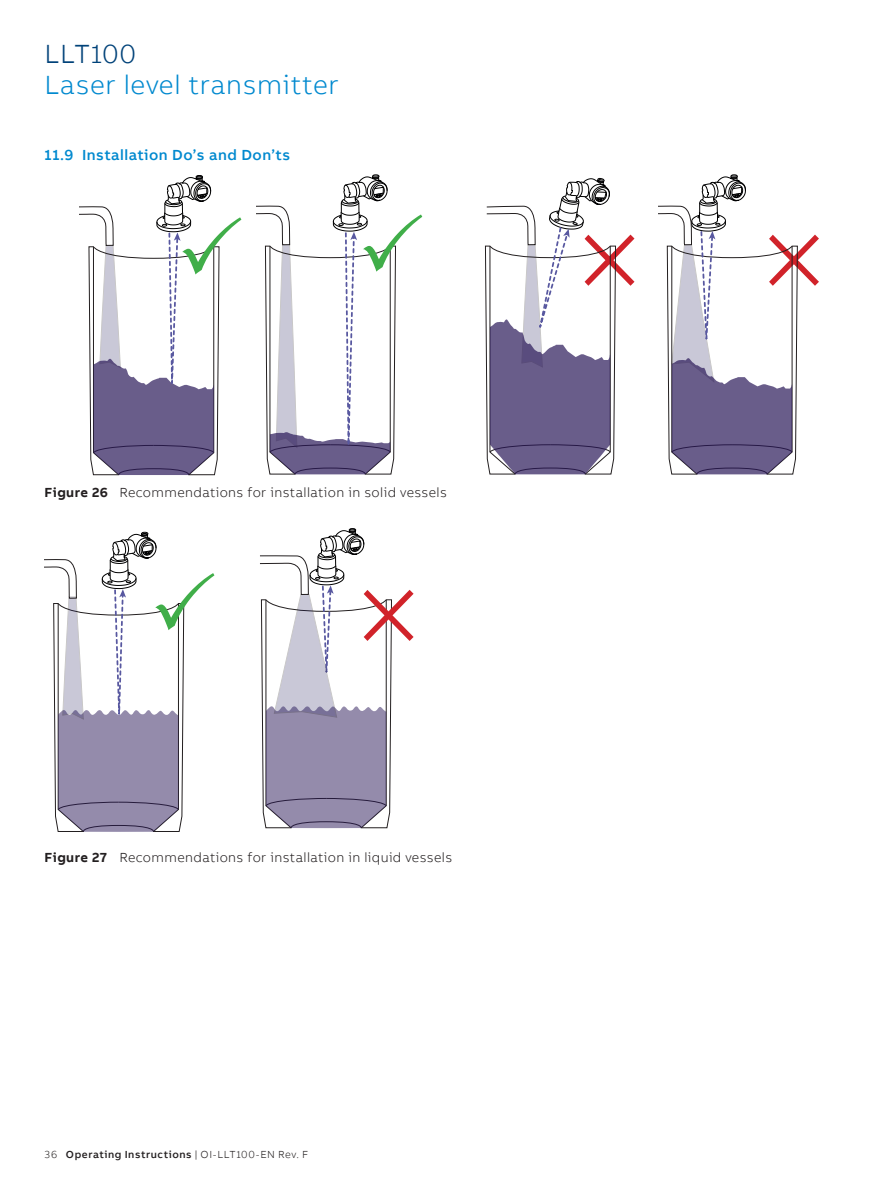
<style>
.page{position:relative;width:893px;height:1188px;background:#fff}
.page>*{position:absolute;margin:0;border:0;box-sizing:border-box;transform-origin:0 0}
.t1{font:108px "Minion Pro";color:#d1232a}
.t2{font:300 27px "AB Bvoice";letter-spacing:.025em;color:#0089cf}
.t3{font:300 27px "AB Bvoice";letter-spacing:.025em;color:#004279}
.t4{font:500 15px "AB Bvoice";letter-spacing:.03em;color:#0089cf}
.t5{font:300 13.5px "AB Bvoice";letter-spacing:.03em;color:#231f20}
.t6{font:500 10.5px "AB Bvoice";letter-spacing:.055em;color:#231f20}
.s1{font-weight:700}
.s2{font-weight:300}
</style>
<div class="page">
<svg style="left:658px;top:175px;width:140px;height:300px"></svg>
<svg style="left:485px;top:177px;width:131px;height:298px"></svg>
<svg style="left:80px;top:175px;width:140px;height:300px"></svg>
<svg style="left:256px;top:175px;width:140px;height:653px"></svg>
<svg style="left:45px;top:531px;width:140px;height:301px"></svg>
<h2 class="t3" style="left:45px;top:38px;width:93px">LLT100</h2>
<h2 class="t2" style="left:45px;top:69px;width:296px">Laser level transmitter</h2>
<p class="t4" style="left:45px;top:145px;width:247px">11.9 Installation Do’s and Don’ts</p>
<p class="t5" style="left:45px;top:485px;width:404px"><span class="s1">Figure 26</span> Recommendations for installation in solid vessels</p>
<p class="t1" style="left:357px;top:535px;width:64px">×</p>
<p class="t5" style="left:45px;top:850px;width:409px"><span class="s1">Figure 27</span> Recommendations for installation in liquid vessels</p>
<p class="t6" style="left:45px;top:1148px;width:265px"><span class="s2">36</span> Operating Instructions <span class="s2">| OI-LLT100-EN Rev. F</span></p>
<p class="t1" style="left:578px;top:180px;width:64px">×</p>
<p class="t1" style="left:763px;top:180px;width:64px">×</p>
</div>
